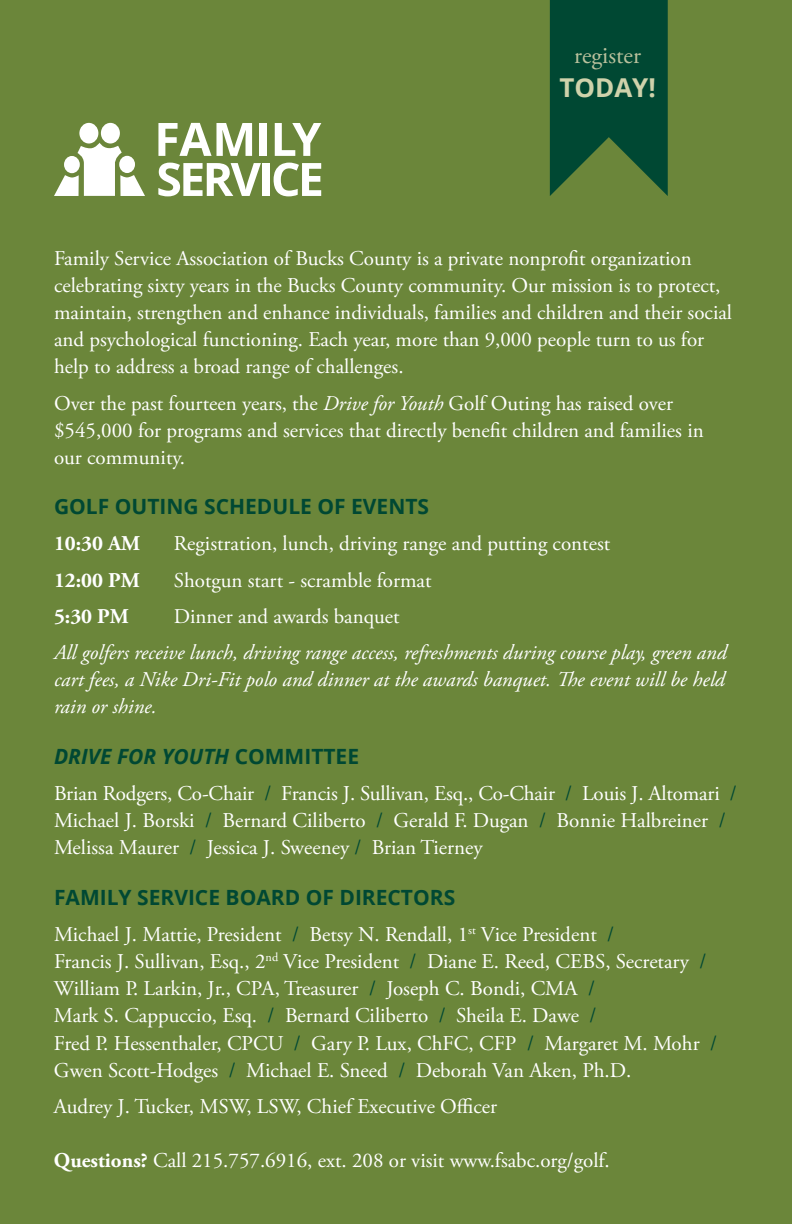
<style>
.page{position:relative;width:792px;height:1224px;background:#6b863a}
.page>*{position:absolute;margin:0;border:0;box-sizing:border-box;transform-origin:0 0}
.t1{font:700 26px "Open Sans";color:#cfd2ab}
.t2{font:24px "Adobe Garamond Pro";color:#bac19d}
.t3{font:21px/27.2px "Adobe Garamond Pro";color:#fff}
.t4{font:italic 21px/27.2px "Adobe Garamond Pro";color:#fff;text-align:justify}
.t5{font:700 21px "Open Sans";color:#004833}
.t6{font:italic 700 21px "Open Sans";color:#004833}
.t7{font:700 21px "Adobe Garamond Pro";color:#fff}
.s1{font-style:italic}
.s2{font-style:normal}
.s3{color:#004833}
.s4{font-weight:700}
</style>
<div class="page">
<div style="left:79px;top:123px;width:19px;height:21px;background:#fff;border-radius:50%"></div>
<svg style="left:54px;top:143px;width:91px;height:53px"></svg>
<div style="left:101px;top:123px;width:19px;height:21px;background:#fff;border-radius:50%"></div>
<svg style="left:158px;top:163px;width:103px;height:33px"></svg>
<div style="left:262px;top:163px;width:7px;height:33px;background:#fff"></div>
<svg style="left:274px;top:163px;width:47px;height:33px"></svg>
<svg style="left:158px;top:123px;width:94px;height:33px"></svg>
<div style="left:260px;top:123px;width:7px;height:33px;background:#fff"></div>
<svg style="left:275px;top:123px;width:46px;height:33px"></svg>
<svg style="left:550px;top:0;width:118px;height:196px"></svg>
<p class="t2" style="left:574px;top:41px;width:68px">register</p>
<p class="t1" style="left:559px;top:69px;width:98px">TODAY!</p>
<p class="t3" style="left:54px;top:245px;width:680px">Family Service Association of Bucks County is a private nonprofit organization celebrating sixty years in the Bucks County community. Our mission is to protect, maintain, strengthen and enhance individuals, families and children and their social and psychological functioning. Each year, more than 9,000 people turn to us for help to address a broad range of challenges.</p>
<p class="t3" style="left:54px;top:390px;width:651px">Over the past fourteen years, the <span class="s1">Drive for Youth</span> Golf Outing has raised over $545,000 for programs and services that directly benefit children and families in our community.</p>
<p class="t5" style="left:54px;top:492px;width:375px">GOLF OUTING SCHEDULE OF EVENTS</p>
<p class="t7" style="left:54px;top:532px;width:88px">10:30 AM</p>
<p class="t3" style="left:174px;top:531px;width:438px">Registration, lunch, driving range and putting contest</p>
<p class="t7" style="left:54px;top:568px;width:87px">12:00 PM</p>
<p class="t3" style="left:174px;top:567px;width:259px">Shotgun start - scramble format</p>
<p class="t7" style="left:54px;top:604px;width:76px">5:30 PM</p>
<p class="t3" style="left:174px;top:603px;width:227px">Dinner and awards banquet</p>
<p class="t4" style="left:54px;top:639px;width:674px">All golfers receive lunch, driving range access, refreshments during course play, green and cart fees, a Nike Dri-Fit polo and dinner at the awards banquet. The event will be held rain or shine.</p>
<p class="t6" style="left:54px;top:741px;width:307px">DRIVE FOR YOUTH <span class="s2">COMMITTEE</span></p>
<p class="t3" style="left:54px;top:780px;width:684px">Brian Rodgers, Co-Chair <span class="s3">/</span> Francis J. Sullivan, Esq., Co-Chair <span class="s3">/</span> Louis J. Altomari <span class="s3">/<br></span>Michael J. Borski <span class="s3">/</span> Bernard Ciliberto <span class="s3">/</span> Gerald F. Dugan <span class="s3">/</span> Bonnie Halbreiner <span class="s3">/<br></span>Melissa Maurer <span class="s3">/</span> Jessica J. Sweeney <span class="s3">/</span> Brian Tierney</p>
<p class="t5" style="left:54px;top:882px;width:401px">FAMILY SERVICE BOARD OF DIRECTORS</p>
<p class="t3" style="left:54px;top:921px;width:665px">Michael J. Mattie, President <span class="s3">/</span> Betsy N. Rendall, 1<sup>st</sup> Vice President <span class="s3">/<br></span>Francis J. Sullivan, Esq., 2<sup>nd</sup> Vice President <span class="s3">/</span> Diane E. Reed, CEBS, Secretary <span class="s3">/ </span>William P. Larkin, Jr., CPA, Treasurer <span class="s3">/</span> Joseph C. Bondi, CMA <span class="s3">/<br></span>Mark S. Cappuccio, Esq. <span class="s3">/</span> Bernard Ciliberto <span class="s3">/</span> Sheila E. Dawe <span class="s3">/<br></span>Fred P. Hessenthaler, CPCU <span class="s3">/</span> Gary P. Lux, ChFC, CFP <span class="s3">/</span> Margaret M. Mohr <span class="s3">/ </span>Gwen Scott-Hodges <span class="s3">/</span> Michael E. Sneed <span class="s3">/</span> Deborah Van Aken, Ph.D.</p>
<p class="t3" style="left:54px;top:1093px;width:445px">Audrey J. Tucker, MSW, LSW, Chief Executive Officer</p>
<p class="t3" style="left:54px;top:1148px;width:557px"><span class="s4">Questions?</span> Call 215.757.6916, ext. 208 or visit www.fsabc.org/golf.</p>
</div>
